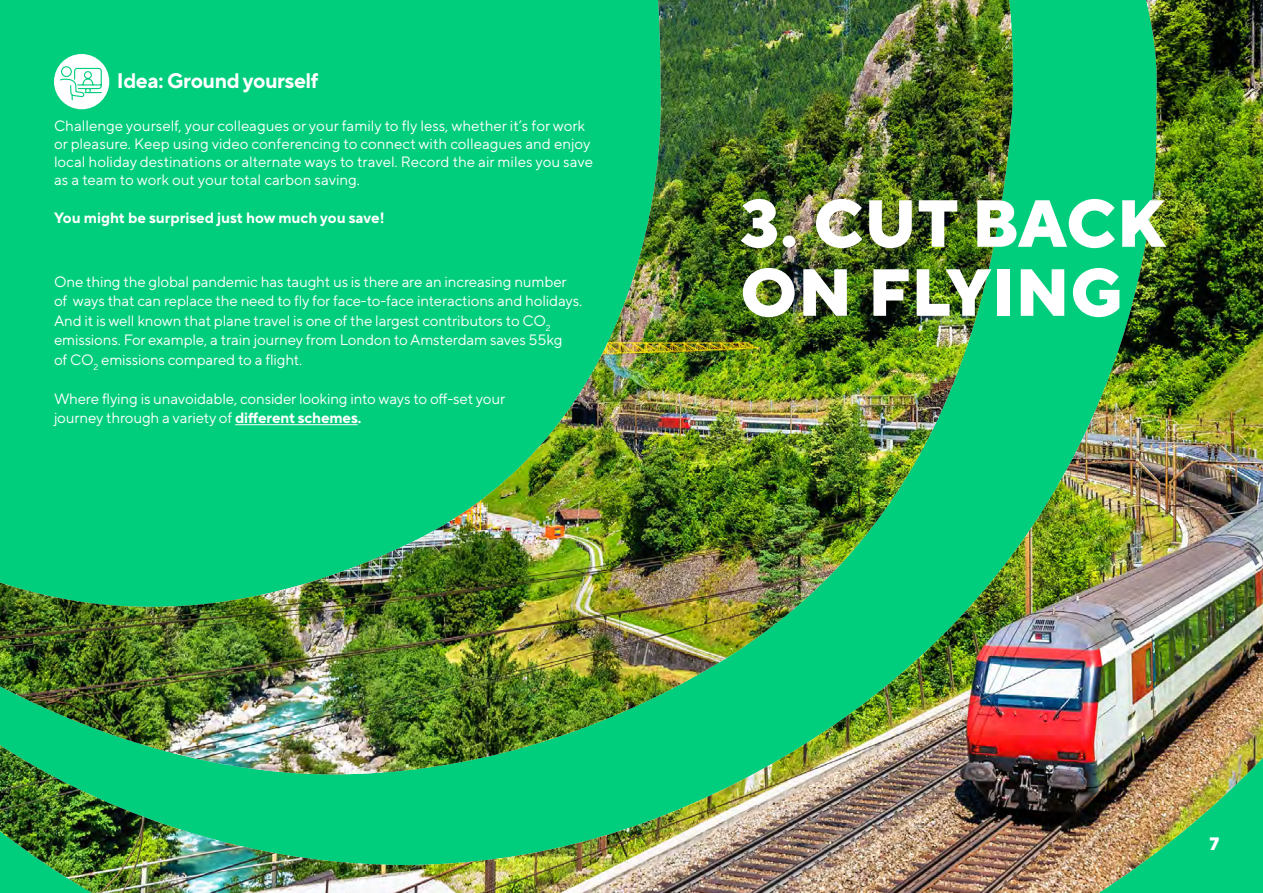
<style>
.page{position:relative;width:1263px;height:893px;background:#fff}
.page>*{position:absolute;margin:0;border:0;box-sizing:border-box;transform-origin:0 0}
.t1{font:800 66.45px/69px "TT Norms Pro";letter-spacing:.01em;color:#fff}
.t2{font:700 21px "TT Norms Pro";letter-spacing:-.02em;color:#fff}
.t3{font:800 18px "TT Norms Pro";color:#fff}
.t4{font:15px/19.5px "TT Norms Pro";letter-spacing:-.01em;color:#fff}
.t5{font:700 15px "TT Norms Pro";color:#fff}
.s1{font-weight:700}
</style>
<div class="page">
<img style="left:0;top:0;width:1263px;height:893px">
<hr style="left:235px;top:424px;width:123px;height:1px;background:#fff">
<div style="left:54px;top:54px;width:55px;height:55px;background:#fff;border-radius:50%"></div>
<div style="left:61px;top:66px;width:11px;height:11px;border:1px solid #00ce7c;border-radius:50%"></div>
<svg style="left:59px;top:67px;width:43px;height:90px"></svg>
<h2 class="t2" style="left:117px;top:65px;width:203px">Idea: Ground yourself</h2>
<p class="t4" style="left:54px;top:115px;width:541px;line-height:18px">Challenge yourself, your colleagues or your family to fly less, whether it’s for work or pleasure. Keep using video conferencing to connect with colleagues and enjoy local holiday destinations or alternate ways to travel. Record the air miles you save as a team to work out your total carbon saving.</p>
<p class="t5" style="left:54px;top:207px;width:332px">You might be surprised just how much you save!</p>
<p class="t4" style="left:54px;top:271px;width:530px">One thing the global pandemic has taught us is there are an increasing number of ways that can replace the need to fly for face-to-face interactions and holidays.<br>And it is well known that plane travel is one of the largest contributors to CO<sub>2 </sub>emissions. For example, a train journey from London to Amsterdam saves 55kg<br>of CO<sub>2</sub> emissions compared to a flight.</p>
<p class="t4" style="left:54px;top:388px;width:453px">Where flying is unavoidable, consider looking into ways to off-set your journey through a variety of <span class="s1">different schemes.</span></p>
<h1 class="t1" style="left:740px;top:184px;width:426px">3. CUT BACK<br>ON FLYING</h1>
<p class="t3" style="left:1209px;top:830px;width:12px">7</p>
</div>
